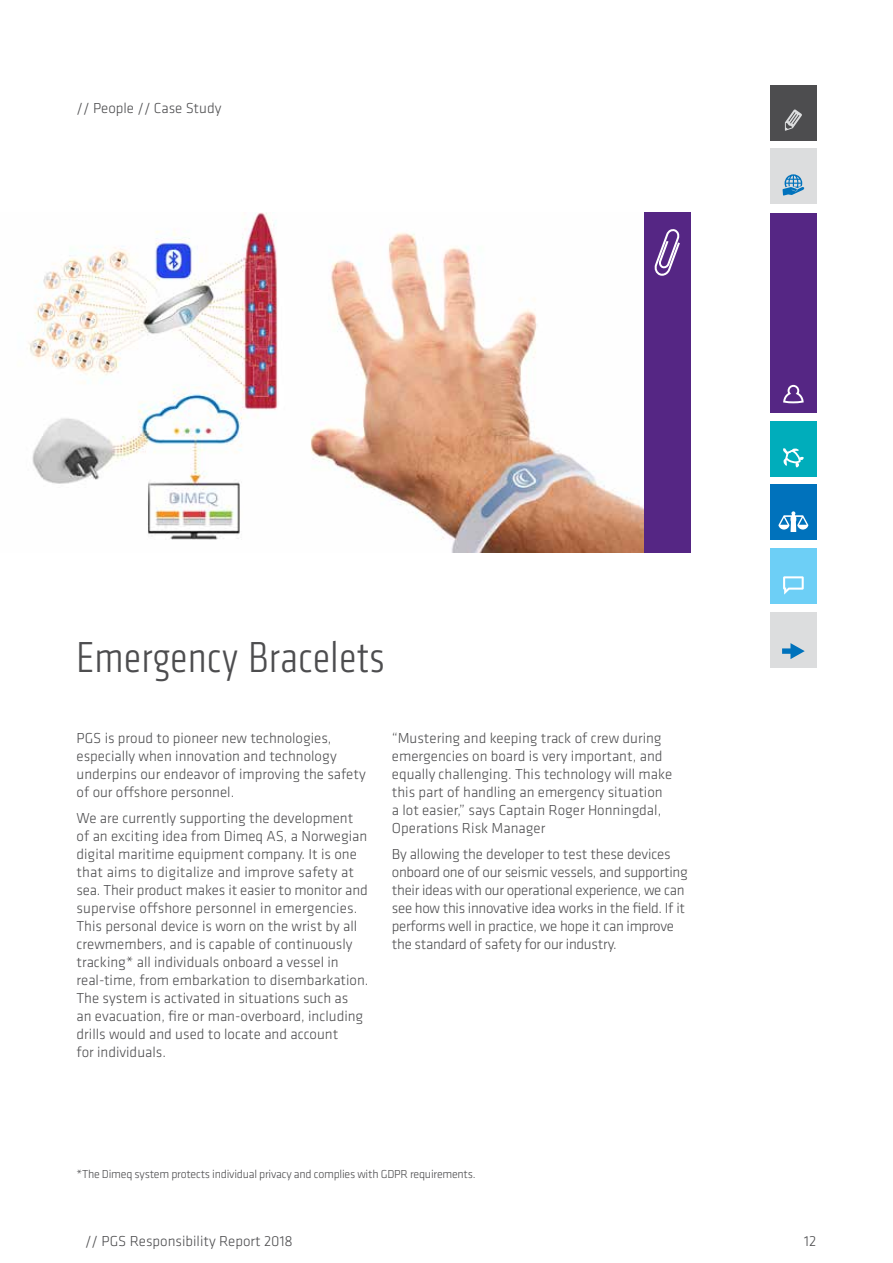
<style>
.page{position:relative;width:893px;height:1263px;background:#fff}
.page>*{position:absolute;margin:0;border:0;box-sizing:border-box;transform-origin:0 0}
.t1{font:300 condensed 45px "Klavika";letter-spacing:.02em;color:#4d4d4f}
.t2{font:300 15px/18px "Klavika";color:#4d4d4f}
.t3{font:300 15px/18px "Klavika";letter-spacing:-.02em;color:#4d4d4f}
.t4{font:300 12px "Klavika";letter-spacing:-.02em;color:#4d4d4f}
</style>
<div class="page">
<img style="left:28px;top:213px;width:616px;height:340px">
<div style="left:644px;top:213px;width:46px;height:340px;background:#552684"></div>
<svg style="left:654px;top:229px;width:26px;height:47px"></svg>
<div style="left:770px;top:549px;width:46px;height:55px;background:#6dcff6"></div>
<svg style="left:783px;top:576px;width:21px;height:19px"></svg>
<div style="left:770px;top:612px;width:46px;height:56px;background:#dcddde"></div>
<svg style="left:782px;top:643px;width:23px;height:16px"></svg>
<div style="left:770px;top:213px;width:46px;height:199px;background:#552684"></div>
<div style="left:770px;top:421px;width:46px;height:55px;background:#00adbb"></div>
<div style="left:770px;top:485px;width:46px;height:55px;background:#0072bc"></div>
<svg style="left:783px;top:448px;width:21px;height:20px"></svg>
<svg style="left:783px;top:385px;width:21px;height:18px"></svg>
<svg style="left:778px;top:511px;width:30px;height:21px"></svg>
<div style="left:770px;top:149px;width:46px;height:55px;background:#dcddde"></div>
<svg style="left:782px;top:174px;width:22px;height:22px"></svg>
<div style="left:770px;top:85px;width:46px;height:55px;background:#4d4d4f"></div>
<svg style="left:785px;top:109px;width:17px;height:22px"></svg>
<p class="t2" style="left:77px;top:100px;width:146px">// People // Case Study</p>
<h1 class="t1" style="left:77px;top:632px;width:309px">Emergency Bracelets</h1>
<p class="t2" style="left:77px;top:729px;width:291px">PGS is proud to pioneer new technologies, especially when innovation and technology underpins our endeavor of improving the safety of our offshore personnel.</p>
<p class="t2" style="left:77px;top:809px;width:293px">We are currently supporting the development of an exciting idea from Dimeq AS, a Norwegian digital maritime equipment company. It is one that aims to digitalize and improve safety at sea. Their product makes it easier to monitor and supervise offshore personnel in emergencies.<br>This personal device is worn on the wrist by all crewmembers, and is capable of continuously tracking* all individuals onboard a vessel in real-time, from embarkation to disembarkation.<br>The system is activated in situations such as<br>an evacuation, fire or man-overboard, including drills would and used to locate and account<br>for individuals.</p>
<p class="t2" style="left:392px;top:729px;width:282px">“Mustering and keeping track of crew during emergencies on board is very important, and equally challenging. This technology will make this part of handling an emergency situation a lot easier,” says Captain Roger Honningdal, Operations Risk Manager</p>
<p class="t3" style="left:392px;top:845px;width:297px">By allowing the developer to test these devices onboard one of our seismic vessels, and supporting their ideas with our operational experience, we can see how this innovative idea works in the field. If it performs well in practice, we hope it can improve the standard of safety for our industry.</p>
<p class="t4" style="left:77px;top:1167px;width:401px">*The Dimeq system protects individual privacy and complies with GDPR requirements.</p>
<p class="t2" style="left:85px;top:1232px;width:209px">// PGS Responsibility Report 2018</p>
<p class="t2" style="left:804px;top:1232px;width:14px">12</p>
</div>
